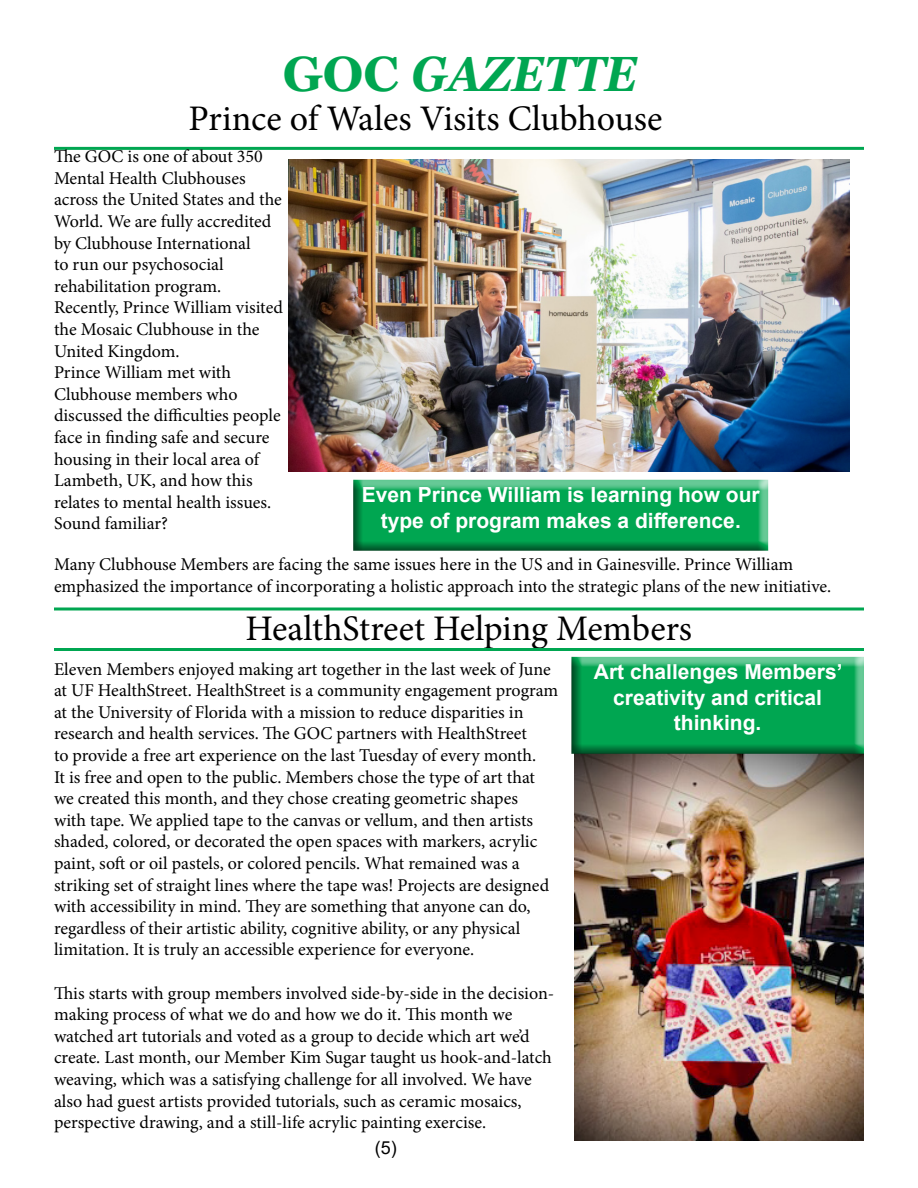
<style>
.page{position:relative;width:918px;height:1188px;background:#fff}
.page>*{position:absolute;margin:0;border:0;box-sizing:border-box;transform-origin:0 0}
.t1{font:italic 700 49.5px "Georgia";color:#00a651;scale:.9 1}
.t2{font:36px "Minion Pro";letter-spacing:-.005em;color:#000}
.t3{font:700 21px/25.2px "Arial";color:#fff;text-align:center}
.t4{font:18px/21.6px "Minion Pro";color:#000}
.t5{font:18px "Arial";color:#000}
.s1{font-style:normal}
</style>
<div class="page">
<img style="left:288px;top:160px;width:561px;height:312px">
<hr style="left:54px;top:608px;width:810px;height:2px;background:#00a651">
<hr style="left:54px;top:648px;width:810px;height:3px;background:#00a651">
<hr style="left:54px;top:147px;width:810px;height:3px;background:#00a651">
<img style="left:574px;top:754px;width:290px;height:386px">
<div style="left:345px;top:468px;width:434px;height:84px;background:#fff;opacity:.75"></div>
<div style="left:342px;top:472px;width:430px;height:80px;background:#000;opacity:.75"></div>
<div style="left:563px;top:645px;width:312px;height:109px;background:#fff;opacity:.75"></div>
<div style="left:560px;top:649px;width:308px;height:105px;background:#000;opacity:.75"></div>
<h1 class="t1" style="left:283px;top:42px;width:395px"><span class="s1">GOC</span> GAZETTE</h1>
<h2 class="t2" style="left:189px;top:94px;width:475px">Prince of Wales Visits Clubhouse</h2>
<p class="t4" style="left:54px;top:146px;width:230px">The GOC is one of about 350<br>Mental Health Clubhouses across the United States and the<br>World. We are fully accredited by Clubhouse International<br>to run our psychosocial rehabilitation program.<br>Recently, Prince William visited the Mosaic Clubhouse in the<br>United Kingdom.<br>Prince William met with<br>Clubhouse members who discussed the difficulties people face in finding safe and secure housing in their local area of<br>Lambeth, UK, and how this relates to mental health issues.<br>Sound familiar?</p>
<p class="t3" style="left:362px;top:483px;width:399px">Even Prince William is learning how our type of program makes a difference.</p>
<p class="t4" style="left:54px;top:554px;width:779px">Many Clubhouse Members are facing the same issues here in the US and in Gainesville. Prince William emphasized the importance of incorporating a holistic approach into the strategic plans of the new initiative.</p>
<h2 class="t2" style="left:245px;top:604px;width:448px">HealthStreet Helping Members</h2>
<p class="t4" style="left:54px;top:658px;width:506px">Eleven Members enjoyed making art together in the last week of June at UF HealthStreet. HealthStreet is a community engagement program at the University of Florida with a mission to reduce disparities in research and health services. The GOC partners with HealthStreet<br>to provide a free art experience on the last Tuesday of every month.<br>It is free and open to the public. Members chose the type of art that we created this month, and they chose creating geometric shapes<br>with tape. We applied tape to the canvas or vellum, and then artists shaded, colored, or decorated the open spaces with markers, acrylic paint, soft or oil pastels, or colored pencils. What remained was a striking set of straight lines where the tape was! Projects are designed with accessibility in mind. They are something that anyone can do, regardless of their artistic ability, cognitive ability, or any physical limitation. It is truly an accessible experience for everyone.</p>
<p class="t4" style="left:54px;top:982px;width:502px">This starts with group members involved side-by-side in the decision&shy;making process of what we do and how we do it. This month we watched art tutorials and voted as a group to decide which art we’d create. Last month, our Member Kim Sugar taught us hook-and-latch weaving, which was a satisfying challenge for all involved. We have also had guest artists provided tutorials, such as ceramic mosaics, perspective drawing, and a still-life acrylic painting exercise.</p>
<p class="t5" style="left:375px;top:1135px;width:23px">(5)</p>
<p class="t3" style="left:594px;top:660px;width:250px">Art challenges Members’ creativity and critical thinking.</p>
</div>
